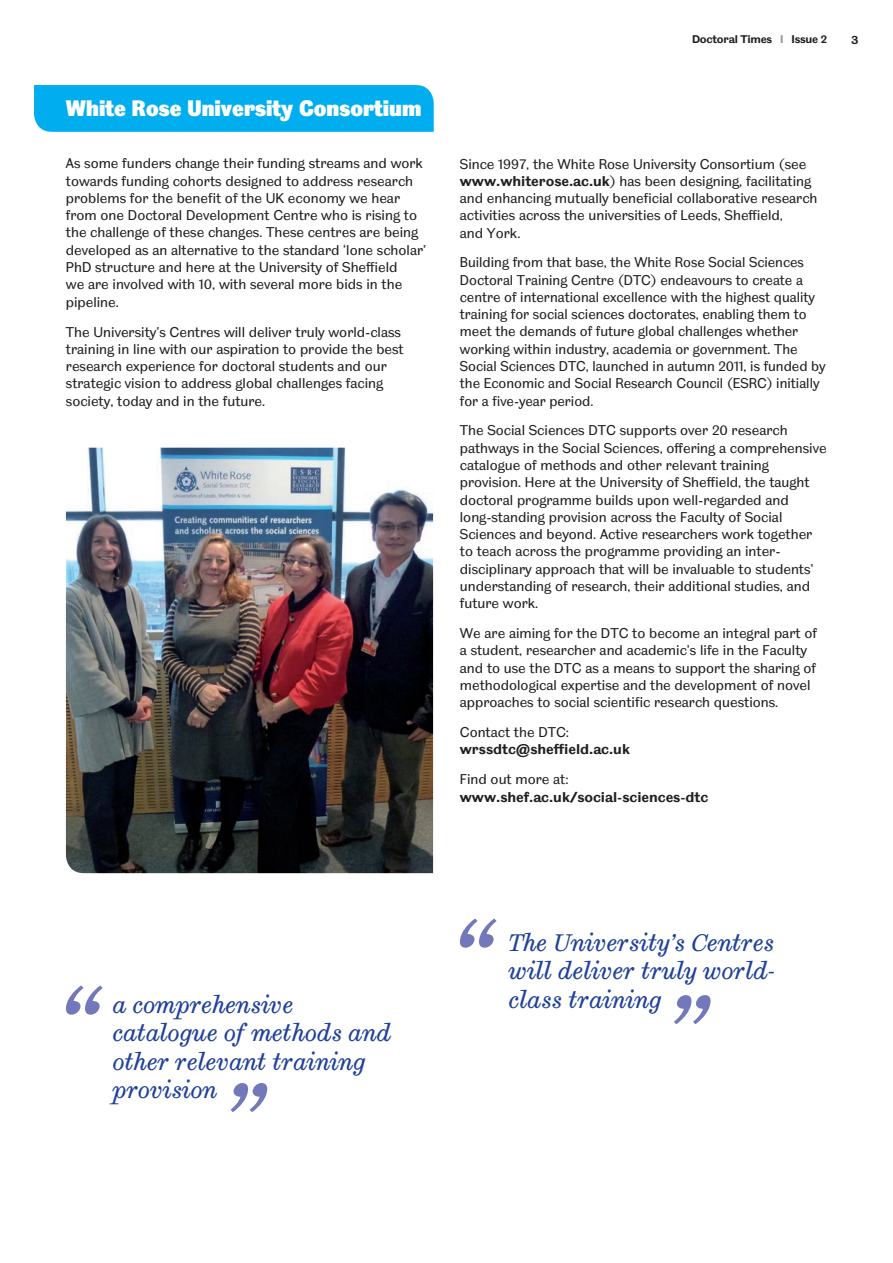
<style>
.page{position:relative;width:893px;height:1263px;background:#fff}
.page>*{position:absolute;margin:0;border:0;box-sizing:border-box;transform-origin:0 0}
.Quotes{font:italic 24px/28.5px "TUOS Stephenson";color:#20419a}
.Body_Text-Blake_9_5{font:22.5px "TUOS Pro Blake Display";color:#fff}
.Body_Text-Blake_9_5-2{font:14.25px/17.2px "TUOS Blake";color:#231f20}
.Body_Text-Blake_9_5-3{font:700 14.25px/17.2px "TUOS Blake";color:#231f20}
.t1{font:700 12px "TUOS Blake";color:#231f20}
.t2{font:700 11.25px "TUOS Blake";letter-spacing:-.02em;color:#231f20}
.s1{color:#939598}
.s2{font-weight:700}
.s3{font-weight:400}
</style>
<div class="page">
<div style="left:34px;top:85px;width:400px;height:47px;background:#00aeef"></div>
<img style="left:66px;top:448px;width:367px;height:425px">
<svg style="left:460px;top:918px;width:37px;height:30px"></svg>
<svg style="left:674px;top:995px;width:37px;height:29px"></svg>
<svg style="left:66px;top:985px;width:37px;height:30px"></svg>
<svg style="left:230px;top:1083px;width:37px;height:29px"></svg>
<p class="Body_Text-Blake_9_5" style="left:66px;top:94px;width:357px">White Rose University Consortium</p>
<p class="Body_Text-Blake_9_5-2" style="left:66px;top:155px;width:362px">As some funders change their funding streams and work towards funding cohorts designed to address research problems for the benefit of the UK economy we hear from one Doctoral Development Centre who is rising to the challenge of these changes. These centres are being developed as an alternative to the standard ‘lone scholar’ PhD structure and here at the University of Sheffield<br>we are involved with 10, with several more bids in the pipeline.</p>
<p class="Body_Text-Blake_9_5-2" style="left:66px;top:323px;width:339px">The University’s Centres will deliver truly world-class training in line with our aspiration to provide the best research experience for doctoral students and our strategic vision to address global challenges facing society, today and in the future.</p>
<p class="t2" style="left:692px;top:32px;width:137px">Doctoral Times <span class="s1">I</span> Issue 2</p>
<p class="t1" style="left:851px;top:32px;width:8px">3</p>
<p class="Body_Text-Blake_9_5-2" style="left:460px;top:155px;width:359px">Since 1997, the White Rose University Consortium (see <span class="s2">www.whiterose.ac.uk</span>) has been designing, facilitating and enhancing mutually beneficial collaborative research activities across the universities of Leeds, Sheffield,<br>and York.</p>
<p class="Body_Text-Blake_9_5-2" style="left:460px;top:254px;width:367px">Building from that base, the White Rose Social Sciences Doctoral Training Centre (DTC) endeavours to create a centre of international excellence with the highest quality training for social sciences doctorates, enabling them to meet the demands of future global challenges whether working within industry, academia or government. The Social Sciences DTC, launched in autumn 2011, is funded by the Economic and Social Research Council (ESRC) initially for a five-year period.</p>
<p class="Body_Text-Blake_9_5-2" style="left:460px;top:422px;width:368px">The Social Sciences DTC supports over 20 research pathways in the Social Sciences, offering a comprehensive catalogue of methods and other relevant training provision. Here at the University of Sheffield, the taught doctoral programme builds upon well-regarded and long-standing provision across the Faculty of Social Sciences and beyond. Active researchers work together to teach across the programme providing an inter&shy;disciplinary approach that will be invaluable to students’ understanding of research, their additional studies, and future work.</p>
<p class="Body_Text-Blake_9_5-2" style="left:460px;top:624px;width:359px">We are aiming for the DTC to become an integral part of a student, researcher and academic’s life in the Faculty and to use the DTC as a means to support the sharing of methodological expertise and the development of novel approaches to social scientific research questions.</p>
<p class="Body_Text-Blake_9_5-3" style="left:460px;top:723px;width:172px"><span class="s3">Contact the DTC: </span>wrssdtc@sheffield.ac.uk</p>
<p class="Body_Text-Blake_9_5-3" style="left:460px;top:771px;width:250px"><span class="s3">Find out more at: </span>www.shef.ac.uk/social-sciences-dtc</p>
<p class="Quotes" style="left:509px;top:928px;width:268px">The University’s Centres will deliver truly world-</p>
<p class="Quotes" style="left:113px;top:990px;width:182px">a comprehensive</p>
<p class="Quotes" style="left:509px;top:985px;width:154px">class training</p>
<p class="Quotes" style="left:113px;top:1018px;width:280px">catalogue of methods and other relevant training provision</p>
</div>
